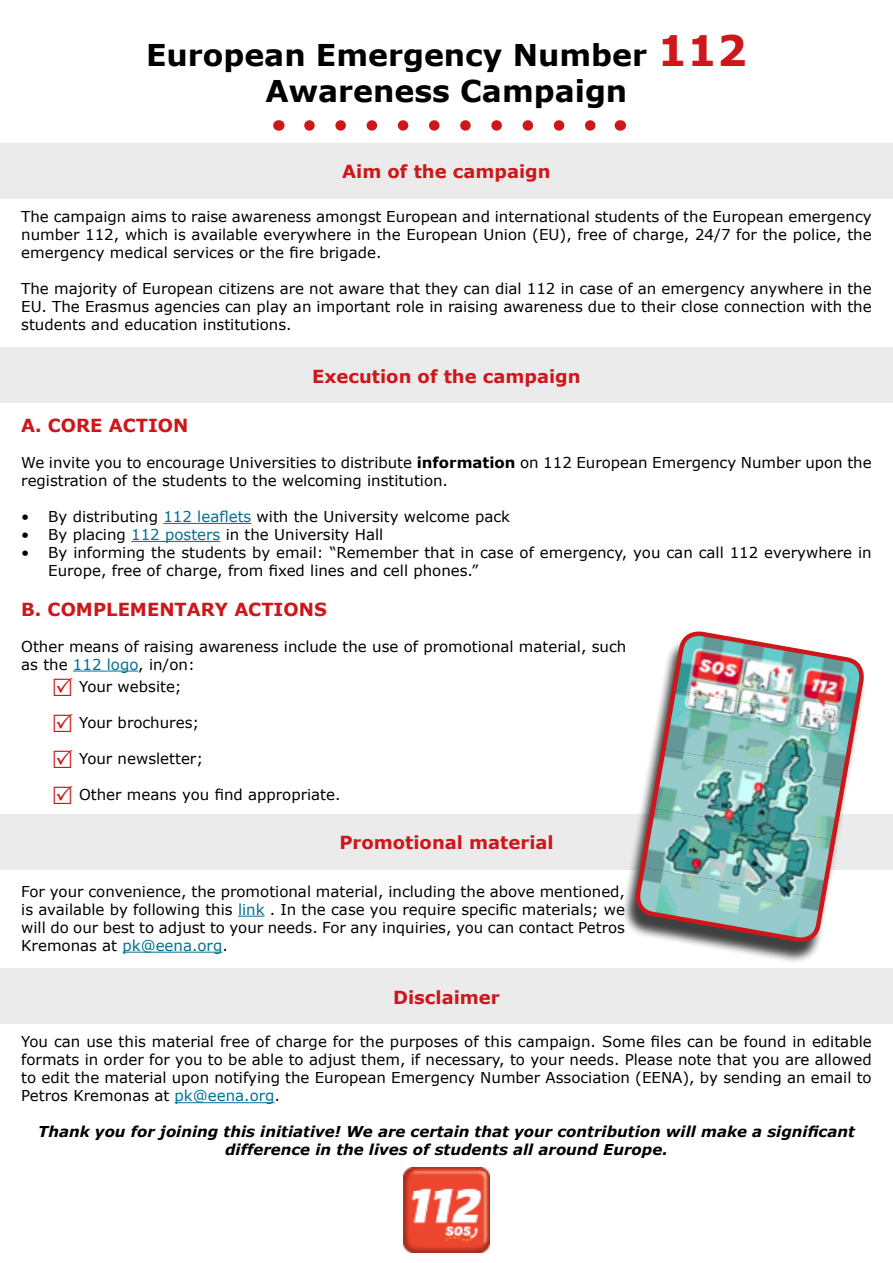
<style>
.page{position:relative;width:893px;height:1263px;background:#fff}
.page>*{position:absolute;margin:0;border:0;box-sizing:border-box;transform-origin:0 0}
.t1{font:700 30px/36px "Verdana";color:#000;text-align:center}
.t2{font:700 18px "Verdana";color:#cd171a}
.t3{font:15px/18px "Verdana";color:#000;text-align:justify}
.t4{font:italic 700 15px/18px "Verdana";color:#000;text-align:center}
.s1{font-size:42px;color:#cd171a}
.s2{font-weight:700}
.s3{color:#007090}
</style>
<div class="page">
<hr style="left:163px;top:523px;width:88px;height:1px;background:#007090">
<hr style="left:131px;top:541px;width:89px;height:1px;background:#007090">
<hr style="left:73px;top:671px;width:65px;height:1px;background:#007090">
<svg style="left:238px;top:916px;width:27px;height:1px"></svg>
<hr style="left:122px;top:952px;width:100px;height:1px;background:#007090">
<hr style="left:175px;top:1102px;width:99px;height:1px;background:#007090">
<img style="left:404px;top:1167px;width:85px;height:85px">
<div style="left:0;top:143px;width:893px;height:55px;background:#ebebeb"></div>
<div style="left:0;top:348px;width:893px;height:55px;background:#ebebeb"></div>
<div style="left:0;top:814px;width:893px;height:55px;background:#ebebeb"></div>
<div style="left:621px;top:637px;width:245px;height:327px;background:#000;opacity:.75"></div>
<img style="left:633px;top:631px;width:233px;height:314px">
<div style="left:0;top:969px;width:893px;height:55px;background:#ebebeb"></div>
<svg style="left:309px;top:120px;width:287px;height:11px"></svg>
<h1 class="t1" style="left:146px;top:37px;width:602px">European Emergency Number <span class="s1">112<br></span>Awareness Campaign</h1>
<p class="t2" style="left:342px;top:159px;width:210px">Aim of the campaign</p>
<p class="t3" style="left:21px;top:207px;width:852px">The campaign aims to raise awareness amongst European and international students of the European emergency number 112, which is available everywhere in the European Union (EU), free of charge, 24/7 for the police, the emergency medical services or the fire brigade.</p>
<p class="t3" style="left:21px;top:279px;width:852px">The majority of European citizens are not aware that they can dial 112 in case of an emergency anywhere in the EU. The Erasmus agencies can play an important role in raising awareness due to their close connection with the students and education institutions.</p>
<p class="t2" style="left:312px;top:364px;width:270px">Execution of the campaign</p>
<p class="t2" style="left:21px;top:413px;width:169px">A. CORE ACTION</p>
<p class="t3" style="left:21px;top:453px;width:852px">We invite you to encourage Universities to distribute <span class="s2">information</span> on 112 European Emergency Number upon the registration of the students to the welcoming institution.</p>
<p class="t3" style="left:21px;top:507px;width:490px">• By distributing <span class="s3">112 leaflets</span> with the University welcome pack</p>
<p class="t3" style="left:21px;top:525px;width:364px">• By placing <span class="s3">112 posters</span> in the University Hall</p>
<p class="t3" style="left:48px;top:543px;width:825px;text-indent:-27px">• By informing the students by email: “Remember that in case of emergency, you can call 112 everywhere in<br>Europe, free of charge, from fixed lines and cell phones.”</p>
<p class="t2" style="left:21px;top:596px;width:307px">B. COMPLEMENTARY ACTIONS</p>
<p class="t3" style="left:21px;top:637px;width:607px">Other means of raising awareness include the use of promotional material, such as the <span class="s3">112 logo</span>, in/on:</p>
<p class="t3" style="left:79px;top:677px;width:104px">Your website;</p>
<p class="t3" style="left:79px;top:713px;width:122px">Your brochures;</p>
<p class="t3" style="left:79px;top:749px;width:126px">Your newsletter;</p>
<p class="t3" style="left:79px;top:785px;width:263px">Other means you find appropriate.</p>
<p class="t2" style="left:339px;top:830px;width:216px">Promotional material</p>
<p class="t3" style="left:21px;top:882px;width:605px">For your convenience, the promotional material, including the above mentioned, is available by following this <span class="s3">link</span> . In the case you require specific materials; we will do our best to adjust to your needs. For any inquiries, you can contact Petros Kremonas at <span class="s3">pk@eena.org</span>.</p>
<p class="t2" style="left:393px;top:985px;width:108px">Disclaimer</p>
<p class="t3" style="left:21px;top:1033px;width:852px">You can use this material free of charge for the purposes of this campaign. Some files can be found in editable formats in order for you to be able to adjust them, if necessary, to your needs. Please note that you are allowed to edit the material upon notifying the European Emergency Number Association (EENA), by sending an email to Petros Kremonas at <span class="s3">pk@eena.org</span>.</p>
<p class="t4" style="left:38px;top:1122px;width:818px">Thank you for joining this initiative! We are certain that your contribution will make a significant difference in the lives of students all around Europe.</p>
</div>
